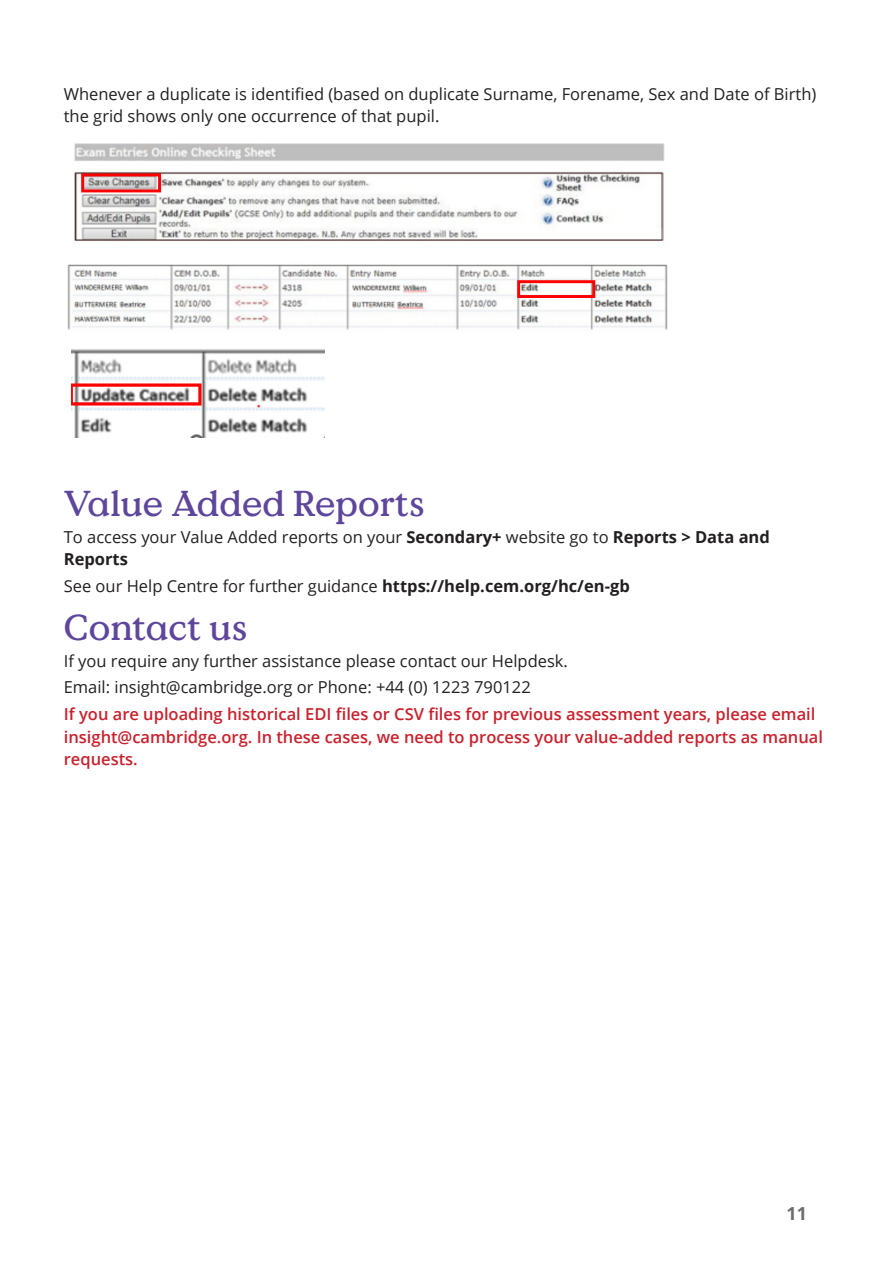
<style>
.page{position:relative;width:893px;height:1263px;background:#fff}
.page>*{position:absolute;margin:0;border:0;box-sizing:border-box;transform-origin:0 0}
.Section_Headings{font:500 36px "Value Serif Pro";color:#5e469c}
.t1{font:700 18px "Open Sans";color:#6c6d70}
.Body_Text{font:16.5px/22.5px "Open Sans";color:#231f20}
.Body_Text-2{font:600 16.5px/22.5px "Open Sans";color:#c9212c}
.s1{font-weight:700}
</style>
<div class="page">
<img style="left:68px;top:143px;width:600px;height:187px">
<img style="left:72px;top:349px;width:253px;height:88px">
<p class="Body_Text" style="left:64px;top:82px;width:754px">Whenever a duplicate is identified (based on duplicate Surname, Forename, Sex and Date of Birth) the grid shows only one occurrence of that pupil.</p>
<p class="Section_Headings" style="left:64px;top:482px;width:362px">Value Added Reports</p>
<p class="Body_Text" style="left:64px;top:525px;width:708px">To access your Value Added reports on your <span class="s1">Secondary+</span> website go to <span class="s1">Reports &gt; Data and<br>Reports</span></p>
<p class="Body_Text" style="left:64px;top:574px;width:567px">See our Help Centre for further guidance <span class="s1">https://help.cem.org/hc/en-gb</span></p>
<p class="Section_Headings" style="left:64px;top:606px;width:185px">Contact us</p>
<p class="Body_Text" style="left:64px;top:649px;width:506px">If you require any further assistance please contact our Helpdesk.</p>
<p class="Body_Text" style="left:64px;top:676px;width:468px">Email: insight@cambridge.org or Phone: +44 (0) 1223 790122</p>
<p class="Body_Text-2" style="left:64px;top:702px;width:761px">If you are uploading historical EDI files or CSV files for previous assessment years, please email insight@cambridge.org. In these cases, we need to process your value-added reports as manual requests.</p>
<p class="t1" style="left:786px;top:1201px;width:22px">11</p>
</div>
